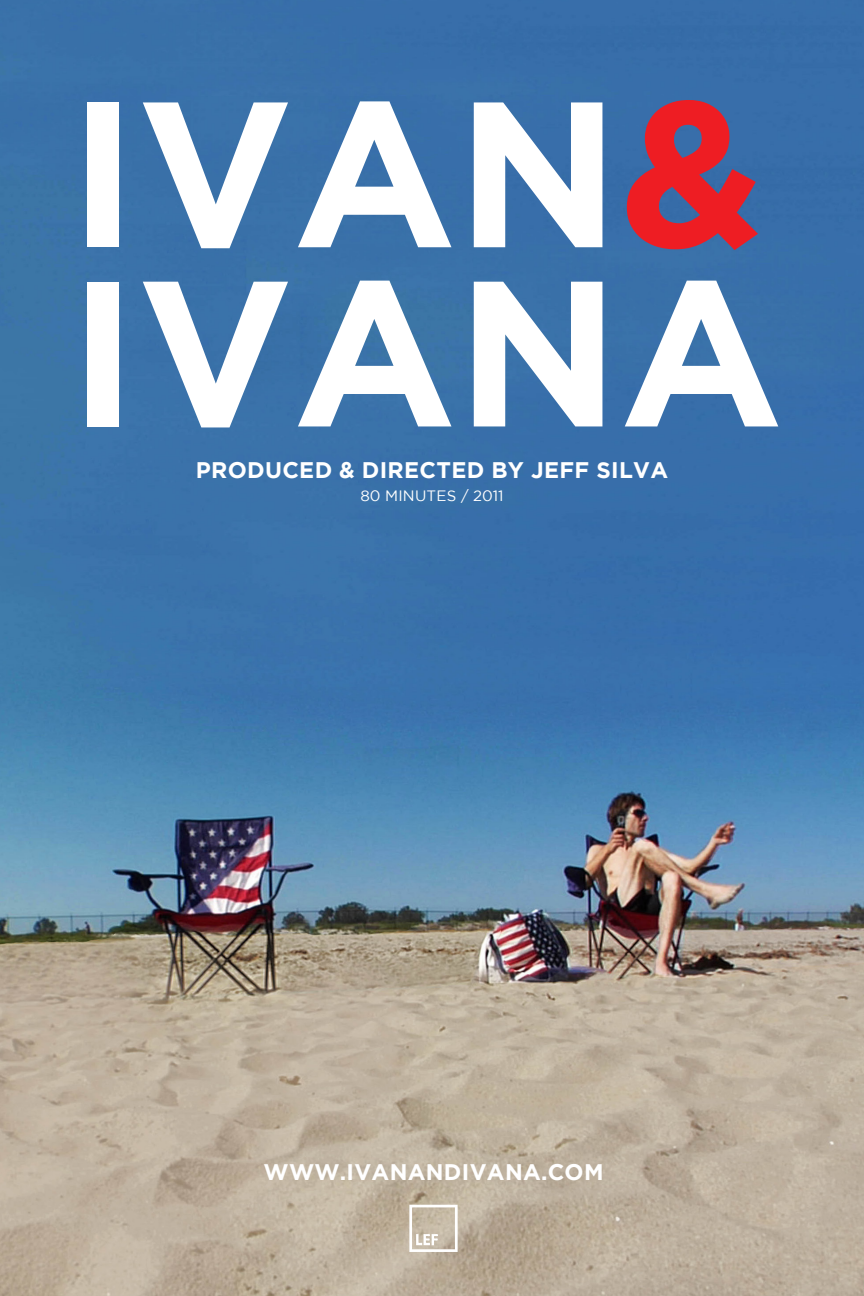
<style>
.page{position:relative;width:864px;height:1296px;background:#fff}
.page>*{position:absolute;margin:0;border:0;box-sizing:border-box;transform-origin:0 0}
.t1{font:700 206.85px "Gotham";color:#fff}
.t2{font:700 22.5px "Gotham";letter-spacing:.015em;color:#fff}
.t3{font:15px "Gotham";letter-spacing:.015em;color:#fff}
.s1{color:#ee1d23}
</style>
<div class="page">
<img style="left:0;top:0;width:864px;height:1296px">
<svg style="left:409px;top:1205px;width:49px;height:47px"></svg>
<p class="t1" style="left:68px;top:54px;width:697px">IVAN<span class="s1">&amp;</span></p>
<p class="t1" style="left:68px;top:234px;width:716px">IVANA</p>
<p class="t2" style="left:196px;top:457px;width:474px">PRODUCED &amp; DIRECTED BY JEFF SILVA</p>
<p class="t3" style="left:360px;top:487px;width:145px">80 MINUTES / 2011</p>
<p class="t2" style="left:263px;top:1159px;width:342px">WWW.IVANANDIVANA.COM</p>
</div>
